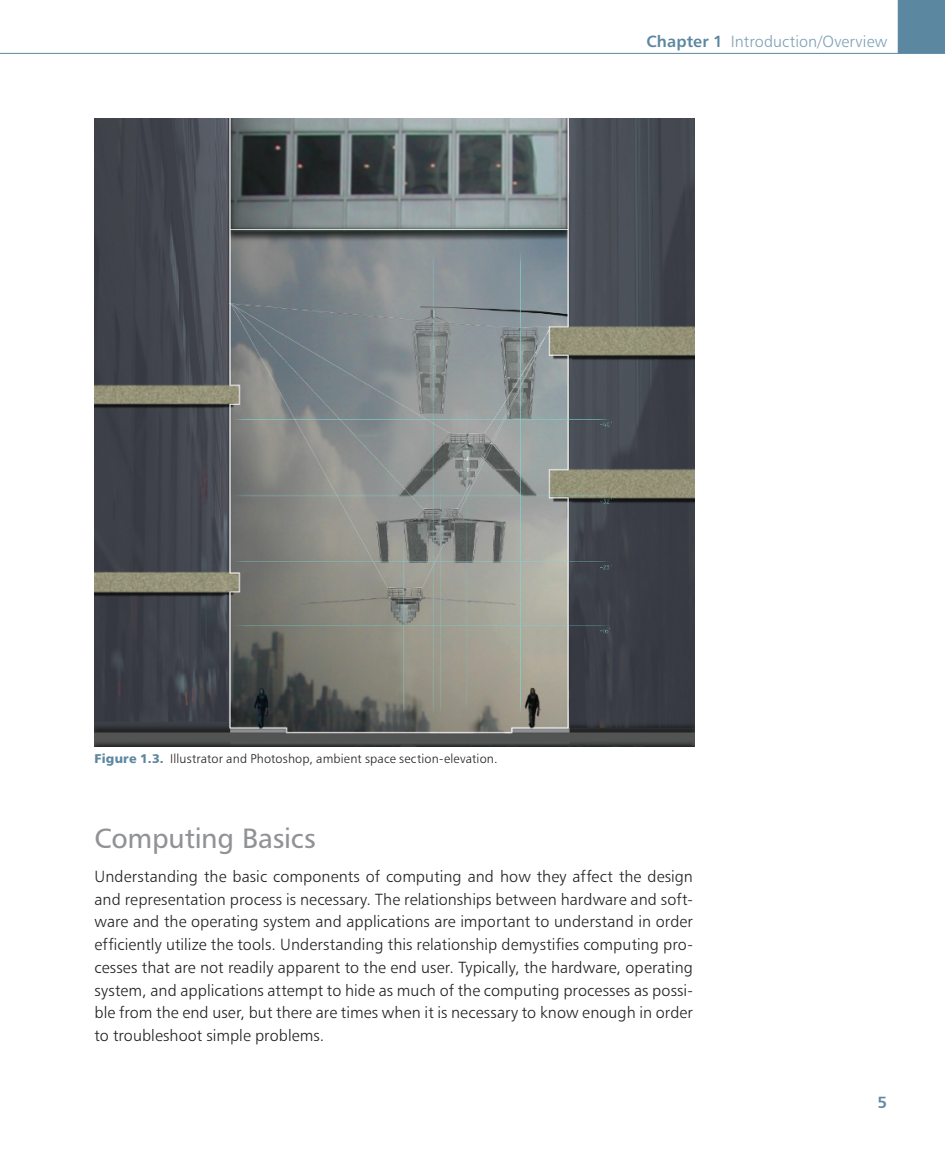
<style>
.page{position:relative;width:945px;height:1150px;background:#fff}
.page>*{position:absolute;margin:0;border:0;box-sizing:border-box;transform-origin:0 0}
.t1{font:28px "Humanist 777 BT Roman B";letter-spacing:-.01em;color:#919295}
.t2{font:16.1px/22.8px "Humanist 777 BT Light B";letter-spacing:.005em;color:#231f20;text-align:justify}
.t3{font:16.1px "Humanist 777 BT Light B";letter-spacing:.005em;color:#7ea1b7}
.t4{font:16.1px "Humanist 777 BT Bold B";color:#5c87a1}
.t5{font:12.6px "Humanist 777 BT Light B";letter-spacing:.015em;color:#231f20}
.s1{font-family:"Humanist 777 BT Bold B";color:#5c87a1}
.s2{font-family:"Humanist 777 BT Black B";color:#5c87a1}
</style>
<div class="page">
<div style="left:898px;top:0;width:47px;height:53px;background:#5c87a1"></div>
<hr style="left:0;top:53px;width:945px;height:1px;background:#5c87a1">
<img style="left:94px;top:118px;width:601px;height:629px">
<p class="t3" style="left:646px;top:32px;width:242px"><span class="s1">Chapter 1</span> Introduction/Overview</p>
<p class="t5" style="left:94px;top:751px;width:405px"><span class="s2">Figure 1.3.</span> Illustrator and Photoshop, ambient space section-elevation.</p>
<h1 class="t1" style="left:94px;top:821px;width:223px">Computing Basics</h1>
<p class="t2" style="left:94px;top:865px;width:600px">Understanding the basic components of computing and how they affect the design and representation process is necessary. The relationships between hardware and soft&shy;ware and the operating system and applications are important to understand in order efficiently utilize the tools. Understanding this relationship demystifies computing pro&shy;cesses that are not readily apparent to the end user. Typically, the hardware, operating system, and applications attempt to hide as much of the computing processes as possi&shy;ble from the end user, but there are times when it is necessary to know enough in order to troubleshoot simple problems.</p>
<p class="t4" style="left:878px;top:1092px;width:11px">5</p>
</div>
